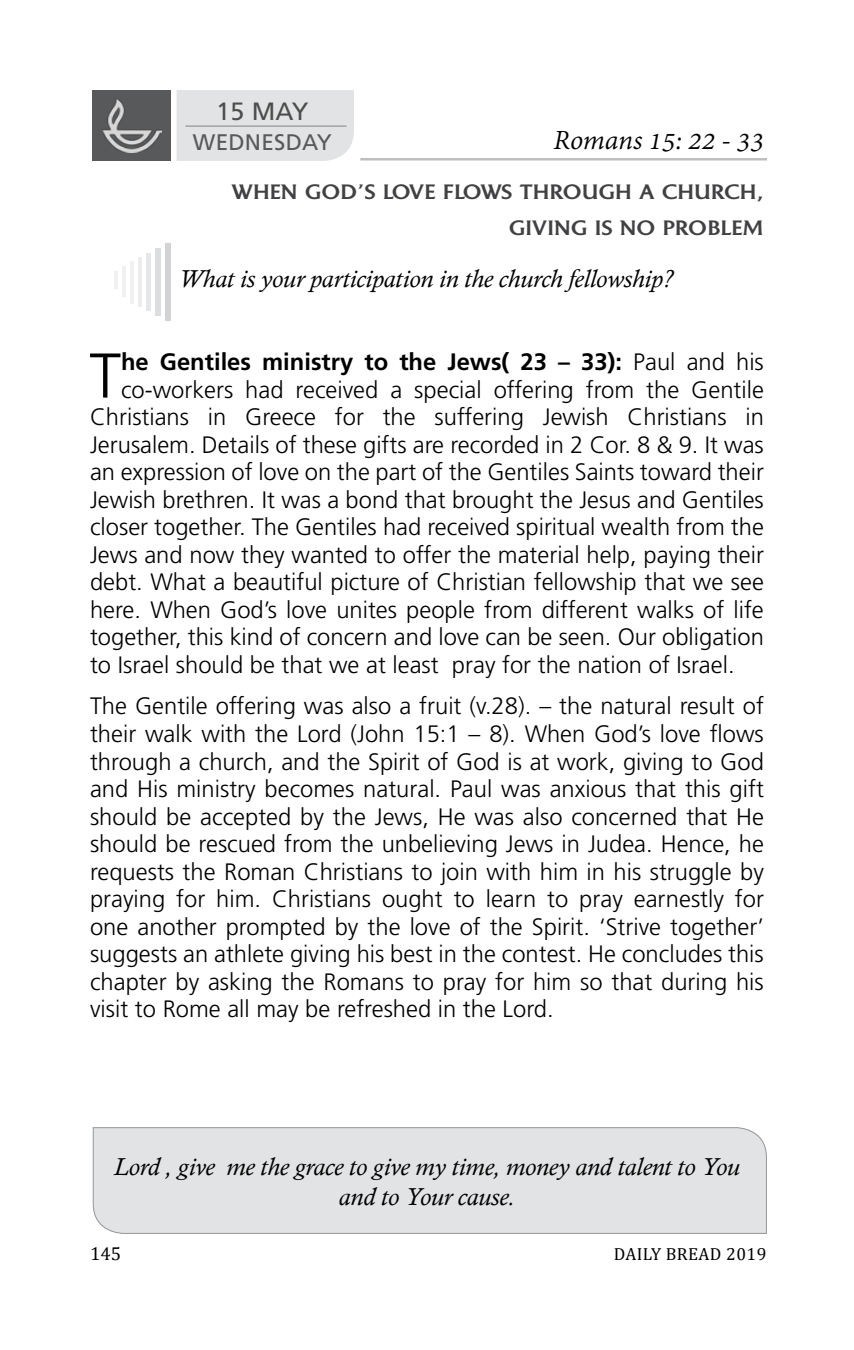
<style>
.page{position:relative;width:854px;height:1350px;background:#fff}
.page>*{position:absolute;margin:0;border:0;box-sizing:border-box;transform-origin:0 0}
.t1{font:300 63.25px "Frutiger";color:#000}
.t2{font:italic 30px "Adobe Devanagari";color:#000}
.t3{font:27px/36px "Holland Title AT";color:#414042;text-align:right;scale:1.11 1}
.t4{font:italic 25px/30px "Calisto";color:#000;text-align:center}
.t5{font:25px "Frutiger";color:#4d4d4d}
.t6{font:300 23.75px/27.5px "Frutiger";color:#000;text-align:justify}
.t7{font:700 23.75px "Frutiger";color:#000}
.t8{font:22.5px "Frutiger";letter-spacing:.01em;color:#58595b}
.t9{font:18.75px "Cambria";color:#000}
.t10{font:17.5px "Cambria";letter-spacing:.025em;color:#000}
.s1{font-weight:300}
</style>
<div class="page">
<hr style="left:360px;top:158px;width:406px;height:2px;background:#bcbec0">
<div style="left:93px;top:90px;width:78px;height:71px;background:#58595b"></div>
<div style="left:176px;top:90px;width:178px;height:71px;background:#e2e3e4"></div>
<img style="left:102px;top:99px;width:59px;height:53px">
<div style="left:155px;top:249px;width:6px;height:67px;background:#dcddde"></div>
<div style="left:146px;top:253px;width:5px;height:58px;background:#e6e7e8"></div>
<hr style="left:138px;top:257px;width:4px;height:50px;background:#ededee">
<hr style="left:130px;top:261px;width:3px;height:42px;background:#f1f1f2">
<hr style="left:123px;top:266px;width:3px;height:30px;background:#f1f1f2">
<hr style="left:114px;top:272px;width:4px;height:17px;background:#f1f1f2">
<div style="left:165px;top:243px;width:6px;height:78px;background:#d1d3d4"></div>
<div style="left:93px;top:1127px;width:673px;height:106px;background:#e2e3e4"></div>
<hr style="left:185px;top:125px;width:161px;height:2px;background:#939598">
<p class="t5" style="left:216px;top:97px;width:94px">15 MAY</p>
<p class="t8" style="left:193px;top:129px;width:140px">WEDNESDAY</p>
<p class="t2" style="left:553px;top:123px;width:212px">Romans 15: 22 - 33</p>
<p class="t3" style="left:231px;top:175px;width:481px">When God’s love flows through a church, giving is no problem</p>
<p class="t4" style="left:179px;top:263px;width:495px">What is your participation in the church fellowship?</p>
<h1 class="t1" style="left:89px;top:340px;width:33px">T</h1>
<p class="t7" style="left:121px;top:348px;width:644px">he Gentiles ministry to the Jews( 23 – 33): <span class="s1">Paul and his</span></p>
<p class="t6" style="left:121px;top:376px;width:644px">co-workers had received a special offering from the Gentile</p>
<p class="t6" style="left:90px;top:403px;width:675px">Christians in Greece for the suffering Jewish Christians in</p>
<p class="t6" style="left:90px;top:431px;width:675px">Jerusalem. Details of these gifts are recorded in 2 Cor. 8 &amp; 9. It was</p>
<p class="t6" style="left:90px;top:458px;width:675px">an expression of love on the part of the Gentiles Saints toward their</p>
<p class="t6" style="left:90px;top:486px;width:675px">Jewish brethren. It was a bond that brought the Jesus and Gentiles</p>
<p class="t6" style="left:90px;top:513px;width:675px">closer together. The Gentiles had received spiritual wealth from the</p>
<p class="t6" style="left:90px;top:541px;width:675px">Jews and now they wanted to offer the material help, paying their</p>
<p class="t6" style="left:90px;top:568px;width:675px">debt. What a beautiful picture of Christian fellowship that we see</p>
<p class="t6" style="left:90px;top:596px;width:675px">here. When God’s love unites people from different walks of life</p>
<p class="t6" style="left:90px;top:623px;width:675px">together, this kind of concern and love can be seen. Our obligation</p>
<p class="t6" style="left:90px;top:651px;width:645px">to Israel should be that we at least pray for the nation of Israel.</p>
<p class="t6" style="left:90px;top:693px;width:675px">The Gentile offering was also a fruit (v.28). – the natural result of their walk with the Lord (John 15:1 – 8). When God’s love flows through a church, and the Spirit of God is at work, giving to God and His ministry becomes natural. Paul was anxious that this gift should be accepted by the Jews, He was also concerned that He should be rescued from the unbelieving Jews in Judea. Hence, he requests the Roman Christians to join with him in his struggle by praying for him. Christians ought to learn to pray earnestly for one another prompted by the love of the Spirit. ‘Strive together’ suggests an athlete giving his best in the contest. He concludes this chapter by asking the Romans to pray for him so that during his visit to Rome all may be refreshed in the Lord.</p>
<p class="t4" style="left:114px;top:1151px;width:627px">Lord , give me the grace to give my time, money and talent to You and to Your cause.</p>
<p class="t9" style="left:90px;top:1242px;width:33px">145</p>
<p class="t10" style="left:613px;top:1243px;width:154px">DAILY BREAD 2019</p>
</div>
